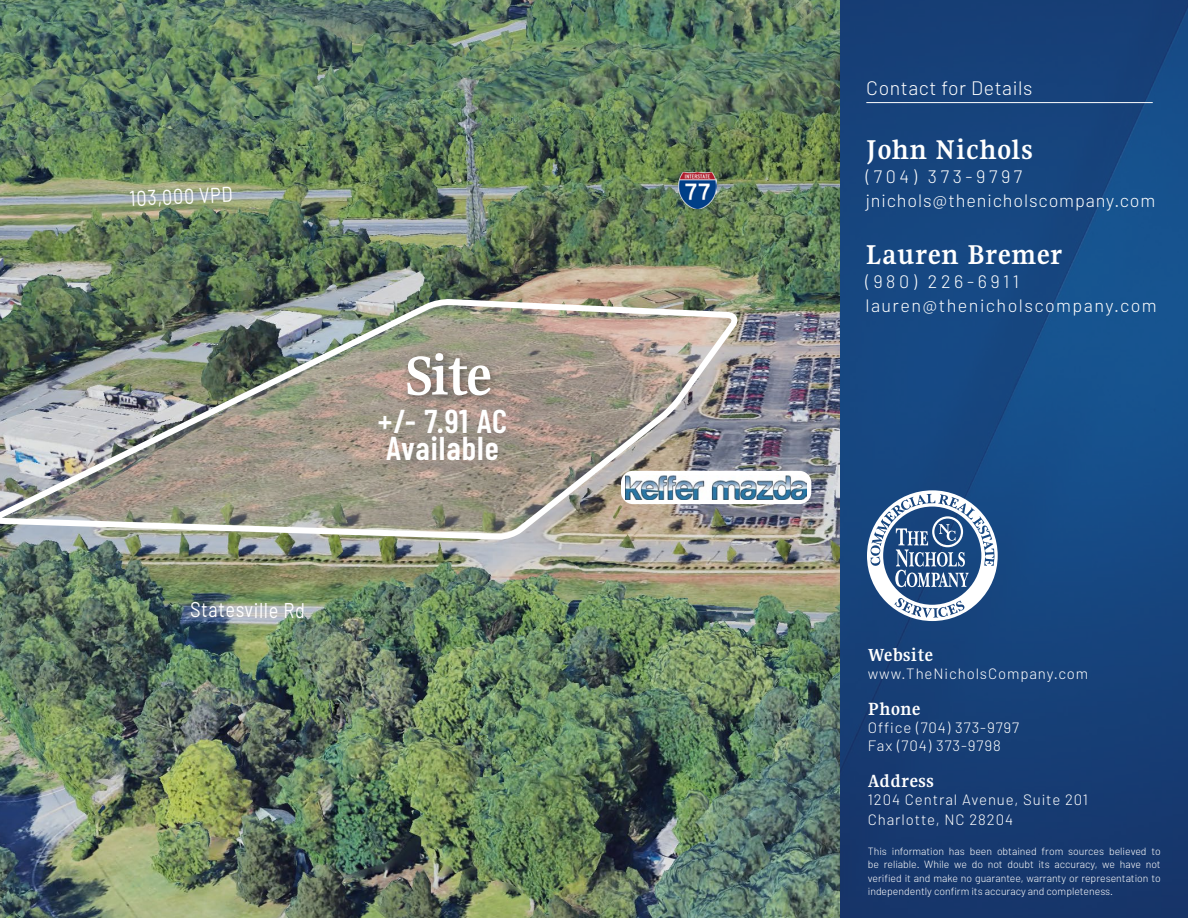
<style>
.page{position:relative;width:1188px;height:918px;background:#fff}
.page>*{position:absolute;margin:0;border:0;box-sizing:border-box;transform-origin:0 0}
.t1{font:700 60px "Gupter";color:#fff}
.t2{font:600 33px/27px "Barlow Condensed";letter-spacing:.03em;color:#fff}
.t3{font:700 30px "Gupter";letter-spacing:.03em;color:#fff}
.t4{font:21.45px "Barlow";letter-spacing:.03em;color:#fff;scale:.84 1}
.t5{font:700 19.5px "Gupter";letter-spacing:.03em;color:#fff}
.t6{font:300 19.5px "Barlow";letter-spacing:.03em;color:#fff}
.t7{font:300 18px/24px "Barlow";letter-spacing:.05em;color:#fff}
.t8{font:300 18px/24px "Barlow";letter-spacing:.08em;color:#fff}
.t9{font:300 15px/18px "Barlow";letter-spacing:.06em;color:#fff}
.t10{font:300 10.5px/13.5px "Barlow";color:#fff;text-align:justify}
</style>
<div class="page">
<img style="left:0;top:0;width:840px;height:918px">
<img style="left:678px;top:173px;width:38px;height:36px">
<img style="left:0;top:295px;width:745px;height:248px">
<div style="left:402px;top:348px;width:99px;height:59px;background:#000;opacity:.42"></div>
<div style="left:621px;top:471px;width:190px;height:33px;background:#fff;border-radius:12px"></div>
<img style="left:626px;top:475px;width:180px;height:25px">
<svg style="left:840px;top:0;width:348px;height:918px;background:#16437c"></svg>
<hr style="left:866px;top:102px;width:287px;height:1px;background:#fff">
<svg style="left:867px;top:490px;width:131px;height:131px"></svg>
<h3 class="t4" style="left:129px;top:185px;width:124px;rotate:-2deg">103,000 VPD</h3>
<h3 class="t4" style="left:190px;top:596px;width:139px">Statesville Rd</h3>
<h1 class="t1" style="left:405px;top:344px;width:88px">Site</h1>
<h2 class="t2" style="left:378px;top:406px;width:131px">+/- 7.91 AC<br>Available</h2>
<h3 class="t6" style="left:866px;top:75px;width:168px">Contact for Details</h3>
<h3 class="t3" style="left:866px;top:134px;width:168px">John Nichols</h3>
<h3 class="t7" style="left:866px;top:164px;width:291px">(704) 373-9797 jnichols@thenicholscompany.com</h3>
<h3 class="t3" style="left:866px;top:239px;width:198px">Lauren Bremer</h3>
<h3 class="t8" style="left:866px;top:269px;width:293px">(980) 226-6911 lauren@thenicholscompany.com</h3>
<h3 class="t5" style="left:868px;top:645px;width:67px">Website</h3>
<h3 class="t9" style="left:868px;top:664px;width:222px">www.TheNicholsCompany.com</h3>
<h3 class="t5" style="left:868px;top:699px;width:54px">Phone</h3>
<h3 class="t9" style="left:868px;top:718px;width:153px">Office (704) 373-9797<br>Fax (704) 373-9798</h3>
<h3 class="t5" style="left:868px;top:771px;width:68px">Address</h3>
<h3 class="t9" style="left:868px;top:790px;width:222px;line-height:19.5px">1204 Central Avenue, Suite 201<br>Charlotte, NC 28204</h3>
<p class="t10" style="left:868px;top:844px;width:294px">This information has been obtained from sources believed to be reliable. While we do not doubt its accuracy, we have not verified it and make no guarantee, warranty or representation to independently confirm its accuracy and completeness.</p>
</div>
